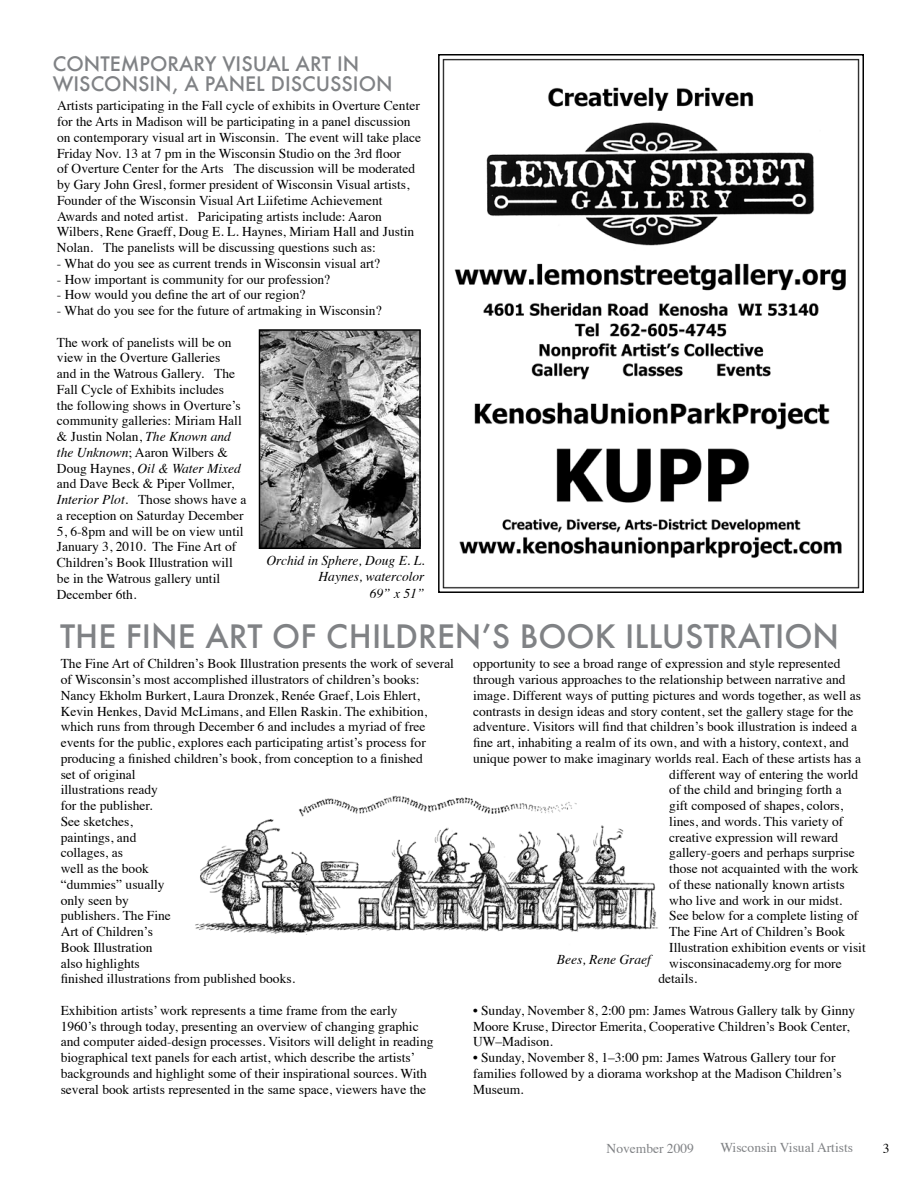
<style>
.page{position:relative;width:918px;height:1188px;background:#fff}
.page>*{position:absolute;margin:0;border:0;box-sizing:border-box;transform-origin:0 0}
.t1{font:500 31.5px "Futura";color:#808285}
.t2{font:500 19.5px/19.5px "Futura";color:#808285}
.t3{font:13.5px/15.8px "Times";color:#000}
.t4{font:italic 13.5px/16.5px "Times";color:#000;text-align:right}
.t5{font:13.5px "Times";color:#808285}
.s1{font-style:italic}
</style>
<div class="page">
<img style="left:442px;top:58px;width:418px;height:531px">
<div style="left:438px;top:54px;width:426px;height:539px;border:2px solid #000"></div>
<img style="left:195px;top:795px;width:463px;height:140px">
<img style="left:262px;top:332px;width:156px;height:214px">
<div style="left:259px;top:329px;width:162px;height:220px;border:2px solid #000"></div>
<h2 class="t2" style="left:53px;top:54px;width:341px">CONTEMPORARY VISUAL ART IN<br>WISCONSIN, A PANEL DISCUSSION</h2>
<p class="t3" style="left:57px;top:97px;width:366px">Artists participating in the Fall cycle of exhibits in Overture Center for the Arts in Madison will be participating in a panel discussion on contemporary visual art in Wisconsin. The event will take place Friday Nov. 13 at 7 pm in the Wisconsin Studio on the 3rd floor<br>of Overture Center for the Arts The discussion will be moderated by Gary John Gresl, former president of Wisconsin Visual artists, Founder of the Wisconsin Visual Art Liifetime Achievement Awards and noted artist. Paricipating artists include: Aaron Wilbers, Rene Graeff, Doug E. L. Haynes, Miriam Hall and Justin Nolan. The panelists will be discussing questions such as:</p>
<p class="t3" style="left:57px;top:254px;width:325px">- What do you see as current trends in Wisconsin visual art?</p>
<p class="t3" style="left:57px;top:270px;width:275px">- How important is community for our profession?</p>
<p class="t3" style="left:57px;top:286px;width:250px">- How would you define the art of our region?</p>
<p class="t3" style="left:57px;top:301px;width:326px">- What do you see for the future of artmaking in Wisconsin?</p>
<p class="t3" style="left:57px;top:333px;width:191px">The work of panelists will be on view in the Overture Galleries<br>and in the Watrous Gallery. The<br>Fall Cycle of Exhibits includes<br>the following shows in Overture’s community galleries: Miriam Hall &amp; Justin Nolan, <span class="s1">The Known and the Unknown</span>; Aaron Wilbers &amp;<br>Doug Haynes, <span class="s1">Oil &amp; Water Mixed </span>and Dave Beck &amp; Piper Vollmer,<br><span class="s1">Interior Plot</span>. Those shows have a a reception on Saturday December<br>5, 6-8pm and will be on view until<br>January 3, 2010. The Fine Art of<br>Children’s Book Illustration will be in the Watrous gallery until<br>December 6th.</p>
<p class="t4" style="left:267px;top:551px;width:160px">Orchid in Sphere, Doug E. L.<br>Haynes, watercolor<br>69” x 51”</p>
<h1 class="t1" style="left:60px;top:615px;width:781px">THE FINE ART OF CHILDREN’S BOOK I LLUSTRATION</h1>
<p class="t3" style="left:61px;top:655px;width:395px">The Fine Art of Children’s Book Illustration presents the work of several of Wisconsin’s most accomplished illustrators of children’s books:<br>Nancy Ekholm Burkert, Laura Dronzek, Renée Graef, Lois Ehlert, Kevin Henkes, David McLimans, and Ellen Raskin. The exhibition, which runs from through December 6 and includes a myriad of free events for the public, explores each participating artist’s process for producing a finished children’s book, from conception to a finished<br>set of original<br>illustrations ready<br>for the publisher.<br>See sketches,<br>paintings, and<br>collages, as<br>well as the book<br>“dummies” usually<br>only seen by<br>publishers. The Fine<br>Art of Children’s<br>Book Illustration<br>also highlights<br>finished illustrations from published books.</p>
<p class="t3" style="left:61px;top:1001px;width:374px">Exhibition artists’ work represents a time frame from the early 1960’s through today, presenting an overview of changing graphic and computer aided-design processes. Visitors will delight in reading biographical text panels for each artist, which describe the artists’ backgrounds and highlight some of their inspirational sources. With several book artists represented in the same space, viewers have the</p>
<p class="t3" style="left:473px;top:655px;width:369px">opportunity to see a broad range of expression and style represented</p>
<p class="t3" style="left:473px;top:671px;width:374px">through various approaches to the relationship between narrative and</p>
<p class="t3" style="left:473px;top:686px;width:389px">image. Different ways of putting pictures and words together, as well as</p>
<p class="t3" style="left:473px;top:702px;width:382px">contrasts in design ideas and story content, set the gallery stage for the</p>
<p class="t3" style="left:473px;top:718px;width:386px">adventure. Visitors will find that children’s book illustration is indeed a</p>
<p class="t3" style="left:473px;top:734px;width:377px">fine art, inhabiting a realm of its own, and with a history, context, and</p>
<p class="t3" style="left:473px;top:749px;width:390px">unique power to make imaginary worlds real. Each of these artists has a</p>
<p class="t3" style="left:669px;top:765px;width:191px">different way of entering the world</p>
<p class="t3" style="left:669px;top:781px;width:174px">of the child and bringing forth a</p>
<p class="t3" style="left:669px;top:797px;width:175px">gift composed of shapes, colors,</p>
<p class="t3" style="left:669px;top:812px;width:176px">lines, and words. This variety of</p>
<p class="t3" style="left:669px;top:828px;width:171px">creative expression will reward</p>
<p class="t3" style="left:669px;top:844px;width:187px">gallery-goers and perhaps surprise</p>
<p class="t3" style="left:669px;top:860px;width:191px">those not acquainted with the work</p>
<p class="t3" style="left:669px;top:875px;width:177px">of these nationally known artists</p>
<p class="t3" style="left:669px;top:891px;width:174px">who live and work in our midst.</p>
<p class="t3" style="left:669px;top:907px;width:190px">See below for a complete listing of</p>
<p class="t3" style="left:669px;top:923px;width:177px">The Fine Art of Children’s Book</p>
<p class="t3" style="left:669px;top:938px;width:198px">Illustration exhibition events or visit</p>
<p class="t3" style="left:669px;top:954px;width:174px">wisconsinacademy.org for more</p>
<p class="t3" style="left:658px;top:970px;width:40px">details.</p>
<p class="t3" style="left:473px;top:1001px;width:384px">• Sunday, November 8, 2:00 pm: James Watrous Gallery talk by Ginny<br>Moore Kruse, Director Emerita, Cooperative Children’s Book Center,<br>UW–Madison.</p>
<p class="t3" style="left:473px;top:1049px;width:370px">• Sunday, November 8, 1–3:00 pm: James Watrous Gallery tour for families followed by a diorama workshop at the Madison Children’s<br>Museum.</p>
<p class="t4" style="left:557px;top:950px;width:96px">Bees, Rene Graef</p>
<p class="t5" style="left:607px;top:1135px;width:89px">November 2009</p>
<p class="t5" style="left:720px;top:1135px;width:134px">Wisconsin Visual Artists</p>
<p class="t3" style="left:883px;top:1139px;width:8px">3</p>
</div>
